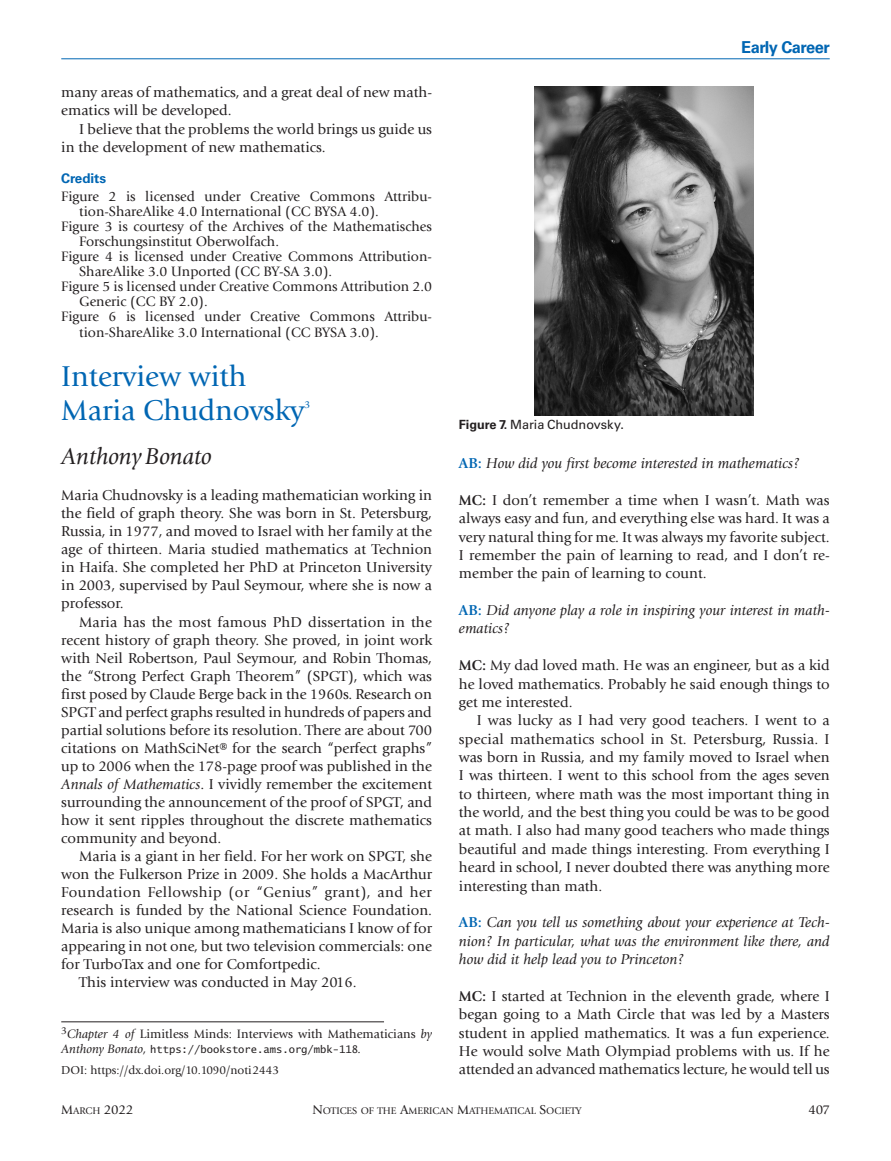
<style>
.page{position:relative;width:891px;height:1161px;background:#fff}
.page>*{position:absolute;margin:0;border:0;box-sizing:border-box;transform-origin:0 0}
.t1{font:29.85px/34.5px "Giovanni Std";letter-spacing:-.005em;color:#0166b3}
.t2{font:italic 23.85px "Giovanni Std";letter-spacing:-.005em;color:#231f20}
.t3{font:700 16.5px "Univers LT Std";letter-spacing:-.03em;color:#0166b3}
.t4{font:15px/18px "Giovanni Std";color:#231f20;text-align:justify}
.t5{font:italic 15px/18.5px "Giovanni Std";color:#231f20}
.t6{font:15px "Giovanni Std";letter-spacing:.03em;color:#231f20}
.t7{font:14.25px "Giovanni Std";color:#231f20}
.t8{font:13.5px "Giovanni Std";letter-spacing:-.02em;color:#231f20}
.t9{font:700 13.5px "Univers LT Std";letter-spacing:-.005em;color:#0166b3}
.t10{font:12.75px "Giovanni Std";color:#231f20}
.t11{font:12.75px "Univers LT Std";letter-spacing:-.005em;color:#231f20}
.t12{font:12px "Giovanni Std";color:#231f20}
.t13{font:10.5px "Lucida Sans Typewriter";color:#231f20}
.t14{font:10.5px "Giovanni Std";color:#0166b3}
.t15{font:10.05px "Giovanni Std";color:#231f20}
.s1{font-style:italic}
.s2{font-family:"Giovanni Std";font-style:italic;font-size:12.75px}
.s3{font-weight:700}
.s4{font-weight:700;font-style:normal;color:#0166b3}
.s5{font-size:10.05px}
.s6{font-size:13.5px}
</style>
<div class="page">
<hr style="left:61px;top:58px;width:769px;height:1px;background:#0166b3">
<hr style="left:61px;top:1021px;width:323px;height:1px;background:#231f20">
<img style="left:535px;top:87px;width:219px;height:328px">
<p class="t4" style="left:61px;top:84px;width:372px">many areas of mathematics, and a great deal of new math&shy;ematics will be developed.</p>
<p class="t4" style="left:61px;top:120px;width:372px;text-indent:18px">I believe that the problems the world brings us guide us in the development of new mathematics.</p>
<p class="t9" style="left:61px;top:170px;width:46px">Credits</p>
<p class="t7" style="left:61px;top:188px;width:372px">Figure 2 is licensed under Creative Commons Attribu-</p>
<p class="t7" style="left:79px;top:203px;width:301px">tion-ShareAlike 4.0 International (CC BYSA 4.0).</p>
<p class="t7" style="left:61px;top:219px;width:372px">Figure 3 is courtesy of the Archives of the Mathematisches</p>
<p class="t7" style="left:79px;top:234px;width:201px">Forschungsinstitut Oberwolfach.</p>
<p class="t7" style="left:61px;top:249px;width:372px">Figure 4 is licensed under Creative Commons Attribution-</p>
<p class="t7" style="left:79px;top:264px;width:254px">ShareAlike 3.0 Unported (CC BY-SA 3.0).</p>
<p class="t7" style="left:61px;top:279px;width:372px">Figure 5 is licensed under Creative Commons Attribution 2.0</p>
<p class="t7" style="left:79px;top:294px;width:130px">Generic (CC BY 2.0).</p>
<p class="t7" style="left:61px;top:309px;width:372px">Figure 6 is licensed under Creative Commons Attribu-</p>
<p class="t7" style="left:79px;top:324px;width:301px">tion-ShareAlike 3.0 International (CC BYSA 3.0).</p>
<h1 class="t1" style="left:61px;top:359px;width:245px">Interview with<br>Maria Chudnovsky</h1>
<p class="t14" style="left:305px;top:399px;width:7px">3</p>
<h2 class="t2" style="left:61px;top:443px;width:152px">Anthony Bonato</h2>
<p class="t4" style="left:61px;top:487px;width:372px">Maria Chudnovsky is a leading mathematician working in the field of graph theory. She was born in St. Petersburg, Russia, in 1977, and moved to Israel with her family at the age of thirteen. Maria studied mathematics at Technion in Haifa. She completed her PhD at Princeton University in 2003, supervised by Paul Seymour, where she is now a professor.</p>
<p class="t4" style="left:61px;top:613px;width:372px;text-indent:18px">Maria has the most famous PhD dissertation in the recent history of graph theory. She proved, in joint work with Neil Robertson, Paul Seymour, and Robin Thomas, the “Strong Perfect Graph Theorem” (SPGT), which was first posed by Claude Berge back in the 1960s. Research on SPGT and perfect graphs resulted in hundreds of papers and partial solutions before its resolution. There are about 700 citations on MathSciNet® for the search “perfect graphs” up to 2006 when the 178-page proof was published in the <span class="s1">Annals of Mathematics</span>. I vividly remember the excitement surrounding the announcement of the proof of SPGT, and how it sent ripples throughout the discrete mathematics community and beyond.</p>
<p class="t4" style="left:79px;top:847px;width:354px">Maria is a giant in her field. For her work on SPGT, she</p>
<p class="t4" style="left:61px;top:865px;width:372px">won the Fulkerson Prize in 2009. She holds a MacArthur</p>
<p class="t6" style="left:61px;top:884px;width:372px">Foundation Fellowship (or “Genius” grant), and her</p>
<p class="t4" style="left:61px;top:901px;width:372px">research is funded by the National Science Foundation.</p>
<p class="t4" style="left:61px;top:919px;width:372px">Maria is also unique among mathematicians I know of for</p>
<p class="t4" style="left:61px;top:937px;width:372px">appearing in not one, but two television commercials: one</p>
<p class="t4" style="left:61px;top:955px;width:261px">for TurboTax and one for Comfortpedic.</p>
<p class="t4" style="left:79px;top:974px;width:279px">This interview was conducted in May 2016.</p>
<p class="t10" style="left:61px;top:1027px;width:372px"><sup>3</sup><span class="s1">Chapter 4 of</span> Limitless Minds: Interviews with Mathematicians <span class="s1">by</span></p>
<p class="t13" style="left:61px;top:1043px;width:302px"><span class="s2">Anthony Bonato,</span> https://bookstore.ams.org/mbk-118<span class="s2">.</span></p>
<p class="t3" style="left:741px;top:38px;width:90px">Early Career</p>
<p class="t11" style="left:459px;top:417px;width:166px"><span class="s3">Figure 7.</span> Maria Chudnovsky.</p>
<p class="t5" style="left:459px;top:454px;width:342px"><span class="s4">AB:</span> How did you first become interested in mathematics?</p>
<p class="t4" style="left:459px;top:491px;width:372px"><span class="s3">MC:</span> I don’t remember a time when I wasn’t. Math was always easy and fun, and everything else was hard. It was a very natural thing for me. It was always my favorite subject.<br>I remember the pain of learning to read, and I don’t re&shy;member the pain of learning to count.</p>
<p class="t5" style="left:459px;top:601px;width:372px"><span class="s4">AB:</span> Did anyone play a role in inspiring your interest in math&shy;ematics?</p>
<p class="t4" style="left:459px;top:656px;width:372px"><span class="s3">MC:</span> My dad loved math. He was an engineer, but as a kid he loved mathematics. Probably he said enough things to get me interested.</p>
<p class="t4" style="left:459px;top:711px;width:372px;text-indent:18px">I was lucky as I had very good teachers. I went to a special mathematics school in St. Petersburg, Russia. I was born in Russia, and my family moved to Israel when I was thirteen. I went to this school from the ages seven to thirteen, where math was the most important thing in the world, and the best thing you could be was to be good at math. I also had many good teachers who made things beautiful and made things interesting. From everything I heard in school, I never doubted there was anything more interesting than math.</p>
<p class="t5" style="left:459px;top:913px;width:372px;text-align:justify"><span class="s4">AB:</span> Can you tell us something about your experience at Tech&shy;nion? In particular, what was the environment like there, and how did it help lead you to Princeton?</p>
<p class="t4" style="left:459px;top:987px;width:372px"><span class="s3">MC:</span> I started at Technion in the eleventh grade, where I began going to a Math Circle that was led by a Masters student in applied mathematics. It was a fun experience.<br>He would solve Math Olympiad problems with us. If he</p>
<p class="t12" style="left:61px;top:1064px;width:219px">DOI: https://dx.doi.org/10.1090/noti2443</p>
<p class="t4" style="left:459px;top:1061px;width:372px">attended an advanced mathematics lecture, he would tell us</p>
<p class="t8" style="left:61px;top:1102px;width:74px">M<span class="s5">ARCH</span> 2022</p>
<p class="t15" style="left:312px;top:1105px;width:271px"><span class="s6">N</span>OTICES OF THE <span class="s6">A</span>MERICAN <span class="s6">M</span>ATHEMATICAL <span class="s6">S</span>OCIETY</p>
<p class="t8" style="left:808px;top:1102px;width:23px">407</p>
</div>
